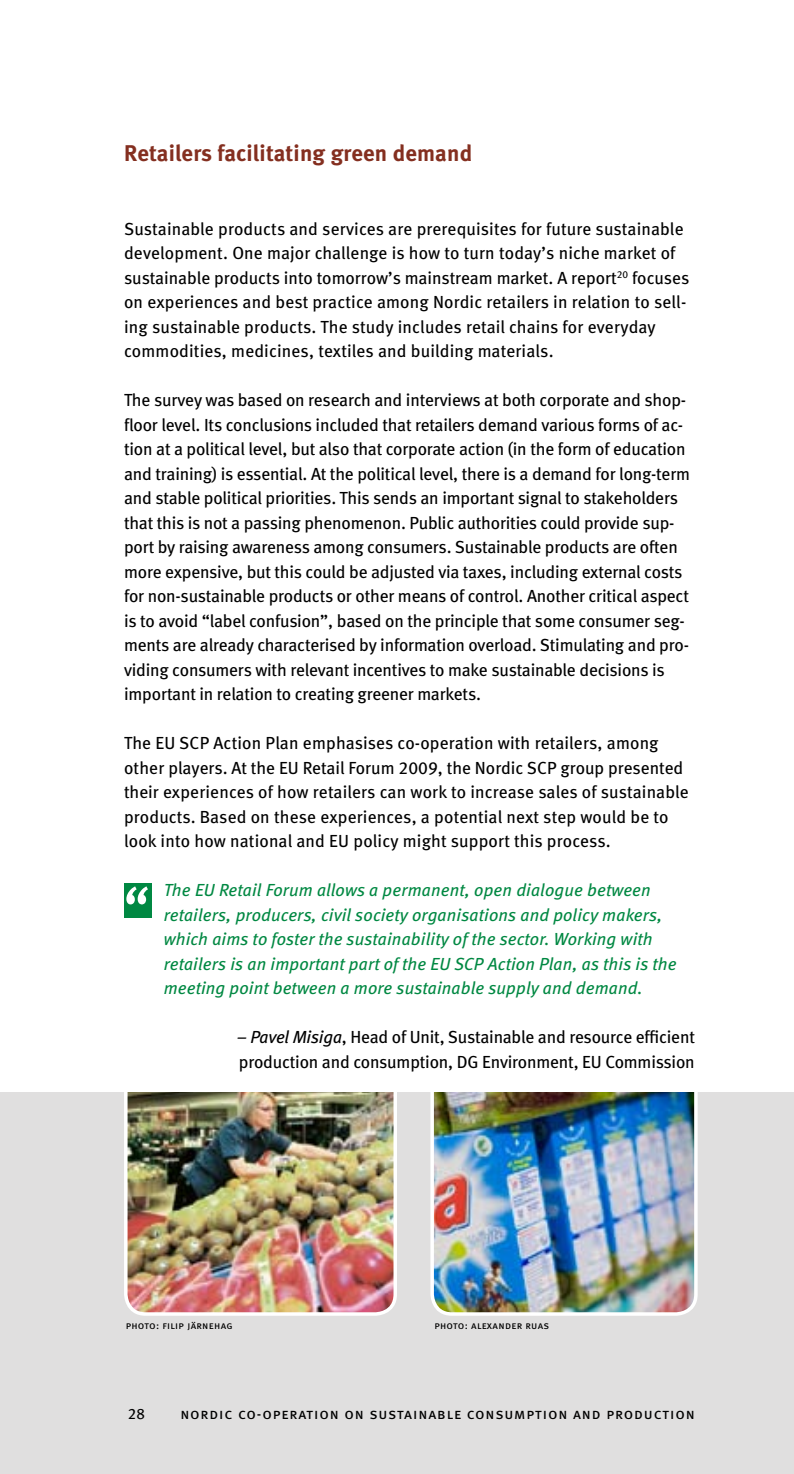
<style>
.page{position:relative;width:794px;height:1474px;background:#fff}
.page>*{position:absolute;margin:0;border:0;box-sizing:border-box;transform-origin:0 0}
.t1{font:22.75px "Meta Bold LF";letter-spacing:.01em;color:#842f20}
.t2{font:17.5px/24.5px "Meta Book LF";letter-spacing:-.01em;color:#000}
.t3{font:italic 17.5px/24.5px "Meta Book LF";letter-spacing:.01em;color:#008842}
.t4{font:15.22px "Meta Book LF Caps";letter-spacing:.055em;color:#000}
.t5{font:10.5px "Meta Book LF Caps";letter-spacing:.03em;color:#000}
.s1{font-style:italic}
</style>
<div class="page">
<div style="left:0;top:1091px;width:794px;height:382px;background:#e0dfdf"></div>
<img style="left:127px;top:1091px;width:267px;height:222px">
<div style="left:124px;top:1070px;width:273px;height:245px;border:4px solid #fff;border-radius:20px"></div>
<img style="left:435px;top:1091px;width:261px;height:222px">
<div style="left:430px;top:1071px;width:267px;height:244px;border:4px solid #fff;border-radius:20px"></div>
<div style="left:0;top:1062px;width:794px;height:29px;background:#fff"></div>
<div style="left:124px;top:883px;width:27px;height:35px;background:#008842"></div>
<svg style="left:126px;top:886px;width:22px;height:18px"></svg>
<h1 class="t1" style="left:124px;top:140px;width:350px">Retailers facilitating green demand</h1>
<p class="t2" style="left:124px;top:216px;width:567px">Sustainable products and services are prerequisites for future sustainable development. One major challenge is how to turn today’s niche market of sustainable products into tomorrow’s mainstream market. A report<sup>20</sup> focuses on experiences and best practice among Nordic retailers in relation to sell&shy;ing sustainable products. The study includes retail chains for everyday commodities, medicines, textiles and building materials.</p>
<p class="t2" style="left:124px;top:388px;width:567px">The survey was based on research and interviews at both corporate and shop&shy;floor level. Its conclusions included that retailers demand various forms of ac&shy;tion at a political level, but also that corporate action (in the form of education and training) is essential. At the political level, there is a demand for long-term and stable political priorities. This sends an important signal to stakeholders that this is not a passing phenomenon. Public authorities could provide sup&shy;port by raising awareness among consumers. Sustainable products are often more expensive, but this could be adjusted via taxes, including external costs for non-sustainable products or other means of control. Another critical aspect is to avoid “label confusion”, based on the principle that some consumer seg&shy;ments are already characterised by information overload. Stimulating and pro&shy;viding consumers with relevant incentives to make sustainable decisions is important in relation to creating greener markets.</p>
<p class="t2" style="left:124px;top:731px;width:566px">The EU SCP Action Plan emphasises co-operation with retailers, among other players. At the EU Retail Forum 2009, the Nordic SCP group presented their experiences of how retailers can work to increase sales of sustainable products. Based on these experiences, a potential next step would be to look into how national and EU policy might support this process.</p>
<p class="t3" style="left:164px;top:878px;width:514px">The EU Retail Forum allows a permanent, open dialogue between retailers, producers, civil society organisations and policy makers, which aims to foster the sustainability of the sector. Working with retailers is an important part of the EU SCP Action Plan, as this is the meeting point between a more sustainable supply and demand.</p>
<p class="t2" style="left:237px;top:1025px;width:459px"><span class="s1">– Pavel Misiga</span>, Head of Unit, Sustainable and resource efficient production and consumption, DG Environment, EU Commission</p>
<p class="t5" style="left:126px;top:1318px;width:108px">photo: filip järnehag</p>
<p class="t5" style="left:434px;top:1318px;width:116px">photo: alexander ruas</p>
<p class="t4" style="left:128px;top:1404px;width:18px">28</p>
<p class="t4" style="left:180px;top:1404px;width:516px">nordic co-operation on sustainable consumption and production</p>
</div>
